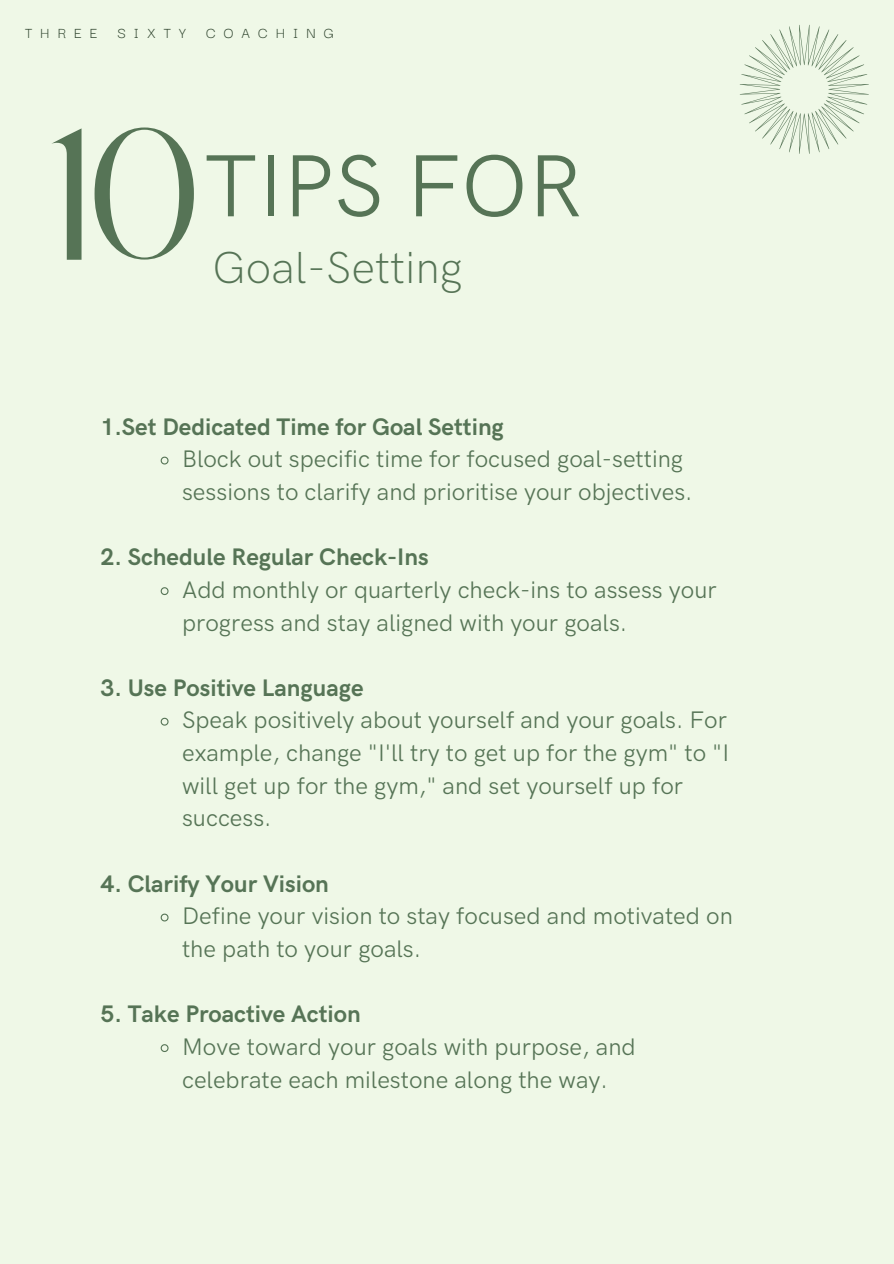
<style>
.page{position:relative;width:894px;height:1264px;background:#fff}
.page>*{position:absolute;margin:0;border:0;box-sizing:border-box;transform-origin:0 0}
.t1{font:186.15px "Brown Sugar";color:#567456}
.t2{font:88.35px "HK Grotesk Pro";color:#567456}
.t3{font:300 45px "HK Grotesk Pro";color:#567456}
.t4{font:24px/32.7px "HK Grotesk Pro";color:#567456}
.t5{font:700 24px "HK Grotesk Pro";color:#567456}
.t6{font:16.2px "Darker Grotesque";letter-spacing:.5em;color:#2f442e}
</style>
<div class="page">
<div style="left:0;top:0;width:893px;height:1263px;background:#eff8e7"></div>
<svg style="left:739px;top:25px;width:129px;height:129px"></svg>
<svg style="left:160px;top:456px;width:9px;height:9px"></svg>
<svg style="left:160px;top:587px;width:9px;height:8px"></svg>
<svg style="left:160px;top:717px;width:9px;height:9px"></svg>
<svg style="left:160px;top:913px;width:9px;height:9px"></svg>
<svg style="left:160px;top:1044px;width:9px;height:8px"></svg>
<h3 class="t6" style="left:25px;top:21px;width:310px">THREE SIXTY COACHING</h3>
<p class="t1" style="left:45px;top:120px;width:157px">10</p>
<p class="t2" style="left:204px;top:137px;width:380px">TIPS FOR</p>
<p class="t3" style="left:212px;top:242px;width:252px">Goal-Setting</p>
<p class="t5" style="left:100px;top:413px;width:405px">1.Set Dedicated Time for Goal Setting</p>
<p class="t4" style="left:182px;top:444px;width:512px">Block out specific time for focused goal-setting sessions to clarify and prioritise your objectives.</p>
<h3 class="t5" style="left:100px;top:543px;width:330px">2. Schedule Regular Check-Ins</h3>
<p class="t4" style="left:182px;top:574px;width:536px">Add monthly or quarterly check-ins to assess your progress and stay aligned with your goals.</p>
<h3 class="t5" style="left:100px;top:674px;width:264px">3. Use Positive Language</h3>
<p class="t4" style="left:182px;top:705px;width:548px">Speak positively about yourself and your goals. For example, change "I'll try to get up for the gym" to "I will get up for the gym," and set yourself up for success.</p>
<h3 class="t5" style="left:100px;top:870px;width:230px">4. Clarify Your Vision</h3>
<p class="t4" style="left:182px;top:900px;width:552px">Define your vision to stay focused and motivated on the path to your goals.</p>
<h3 class="t5" style="left:100px;top:1000px;width:262px">5. Take Proactive Action</h3>
<p class="t4" style="left:182px;top:1031px;width:455px">Move toward your goals with purpose, and celebrate each milestone along the way.</p>
</div>
